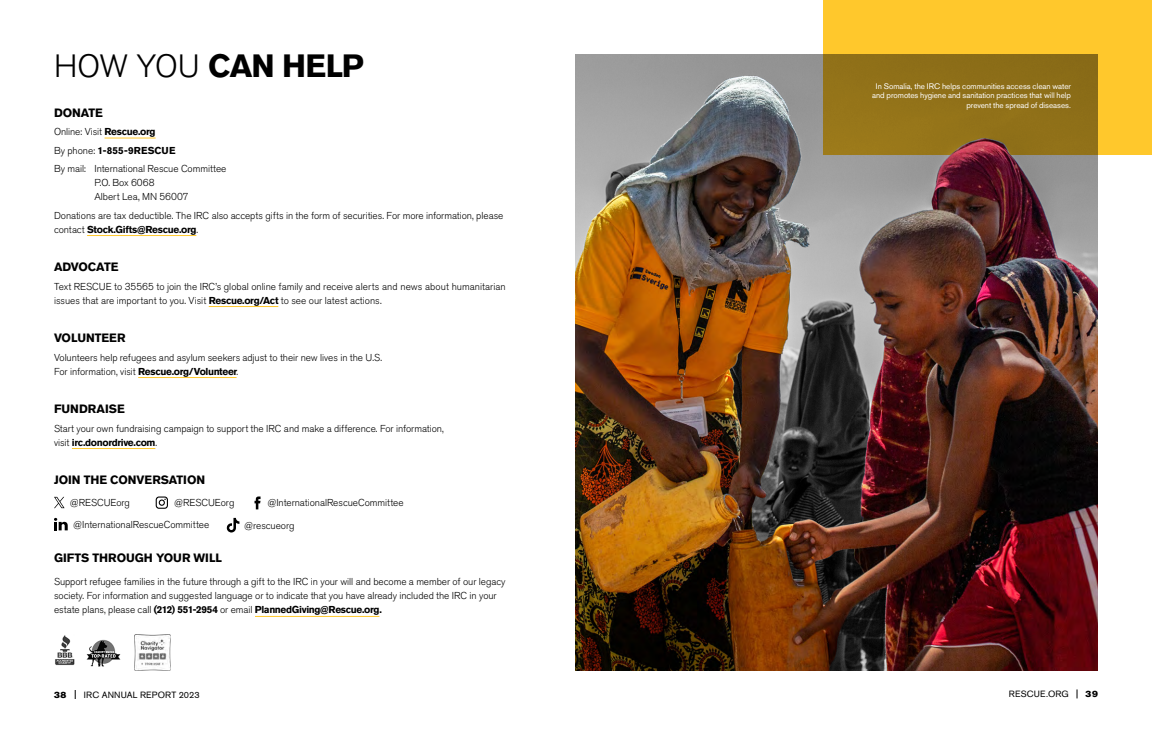
<style>
.page{position:relative;width:1152px;height:738px;background:#fff}
.page>*{position:absolute;margin:0;border:0;box-sizing:border-box;transform-origin:0 0}
.t1{font:700 32px "Akzidenz Grotesk Std";letter-spacing:-.025em;color:#000}
.t2{font:700 12px "Akzidenz Grotesk Std";letter-spacing:-.005em;color:#000}
.t3{font:300 10px/14px "Akzidenz Grotesk Std";letter-spacing:-.005em;color:#000}
.t4{font:9px "Akzidenz Grotesk Std";letter-spacing:.02em;color:#000}
.t5{font:9px "Akzidenz Grotesk Std Super";color:#000}
.t6{font:8px/9.6px "Akzidenz Grotesk Std";letter-spacing:-.005em;color:#fff;text-align:right}
.s1{font-weight:300}
.s2{font-weight:700}
</style>
<div class="page">
<img style="left:576px;top:54px;width:522px;height:616px">
<svg style="left:824px;top:0;width:328px;height:154px"></svg>
<hr style="left:105px;top:138px;width:51px;height:1px;background:#ffc82c">
<hr style="left:87px;top:235px;width:109px;height:1px;background:#ffc82c">
<hr style="left:209px;top:306px;width:69px;height:1px;background:#ffc82c">
<hr style="left:138px;top:377px;width:99px;height:1px;background:#ffc82c">
<hr style="left:72px;top:448px;width:83px;height:1px;background:#ffc82c">
<hr style="left:255px;top:616px;width:124px;height:1px;background:#ffc82c">
<img style="left:55px;top:635px;width:19px;height:30px">
<img style="left:86px;top:639px;width:35px;height:27px">
<svg style="left:156px;top:497px;width:12px;height:12px"></svg>
<svg style="left:255px;top:497px;width:6px;height:12px"></svg>
<svg style="left:54px;top:518px;width:14px;height:12px"></svg>
<svg style="left:227px;top:518px;width:12px;height:15px"></svg>
<svg style="left:54px;top:497px;width:11px;height:11px"></svg>
<img style="left:135px;top:635px;width:36px;height:36px">
<h1 class="t1" style="left:54px;top:47px;width:311px"><span class="s1">HOW YOU</span> CAN HELP</h1>
<p class="t2" style="left:54px;top:105px;width:50px">DONATE</p>
<p class="t3" style="left:54px;top:123px;width:174px;line-height:18.5px">Online: Visit <span class="s2">Rescue.org<br></span>By phone: <span class="s2">1-855-9RESCUE<br></span>By mail: International Rescue Committee</p>
<p class="t3" style="left:94px;top:176px;width:96px">P.O. Box 6068<br>Albert Lea, MN 56007</p>
<p class="t3" style="left:54px;top:208px;width:451px">Donations are tax deductible. The IRC also accepts gifts in the form of securities. For more information, please contact <span class="s2">Stock.Gifts@Rescue.org</span>.</p>
<p class="t2" style="left:54px;top:260px;width:66px">ADVOCATE</p>
<p class="t3" style="left:54px;top:279px;width:453px">Text RESCUE to 35565 to join the IRC’s global online family and receive alerts and news about humanitarian issues that are important to you. Visit <span class="s2">Rescue.org/Act</span> to see our latest actions.</p>
<p class="t2" style="left:54px;top:331px;width:73px">VOLUNTEER</p>
<p class="t3" style="left:54px;top:350px;width:330px">Volunteers help refugees and asylum seekers adjust to their new lives in the U.S.<br>For information, visit <span class="s2">Rescue.org/Volunteer</span>.</p>
<p class="t2" style="left:54px;top:402px;width:72px">FUNDRAISE</p>
<p class="t3" style="left:54px;top:421px;width:391px">Start your own fundraising campaign to support the IRC and make a difference. For information, visit <span class="s2">irc.donordrive.com</span>.</p>
<p class="t2" style="left:54px;top:473px;width:153px">JOIN THE CONVERSATION</p>
<p class="t3" style="left:70px;top:496px;width:62px">@RESCUEorg</p>
<p class="t3" style="left:174px;top:496px;width:62px">@RESCUEorg</p>
<p class="t3" style="left:268px;top:496px;width:138px">@InternationalRescueCommittee</p>
<p class="t3" style="left:73px;top:517px;width:138px">@InternationalRescueCommittee</p>
<p class="t3" style="left:244px;top:518px;width:52px">@rescueorg</p>
<p class="t2" style="left:54px;top:551px;width:169px">GIFTS THROUGH YOUR WILL</p>
<p class="t3" style="left:54px;top:575px;width:453px">Support refugee families in the future through a gift to the IRC in your will and become a member of our legacy society. For information and suggested language or to indicate that you have already included the IRC in your estate plans, please call <span class="s2">(212) 551-2954</span> or email <span class="s2">PlannedGiving@Rescue.org.</span></p>
<p class="t6" style="left:872px;top:81px;width:200px">In Somalia, the IRC helps communities access clean water and promotes hygiene and sanitation practices that will help prevent the spread of diseases.</p>
<p class="t5" style="left:54px;top:689px;width:14px">38</p>
<p class="t4" style="left:84px;top:689px;width:117px">IRC ANNUAL REPORT 2023</p>
<p class="t4" style="left:1009px;top:688px;width:61px">RESCUE.ORG</p>
<p class="t5" style="left:1086px;top:689px;width:14px">39</p>
</div>
